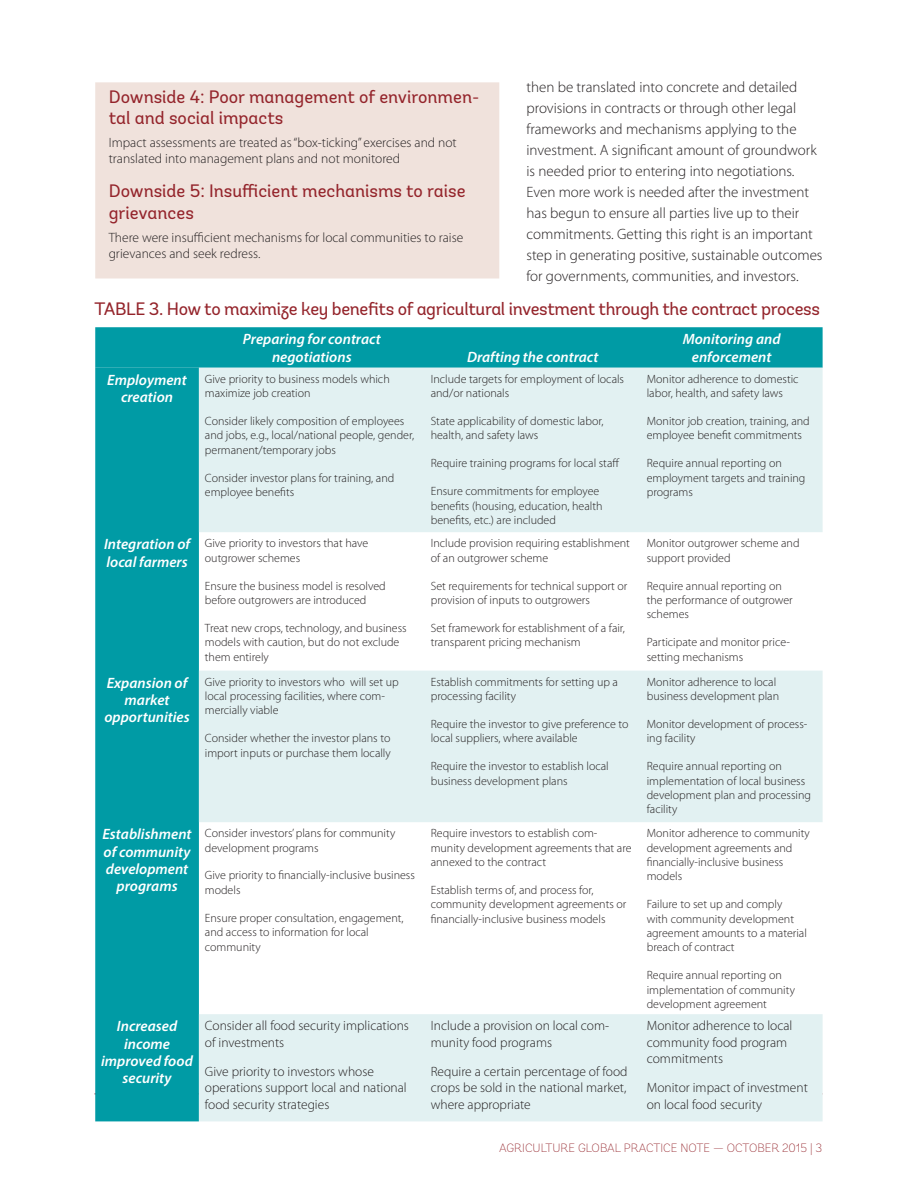
<style>
.page{position:relative;width:918px;height:1188px;background:#fff}
.page>*{position:absolute;margin:0;border:0;box-sizing:border-box;transform-origin:0 0}
.t1{font:18px/21.6px "Andes";letter-spacing:-.005em;color:#94242b}
.t2{font:300 15px/21px "Myriad Pro";color:#231f20}
.t3{font:italic 600 15px/17.2px "Myriad Pro";color:#fff;text-align:center}
.t4{font:300 13.5px/16.2px "Myriad Pro";color:#231f20}
.t5{font:300 12px/14.4px "Myriad Pro";color:#231f20}
.t6{font:200 12px "Andes";color:#94242b}
</style>
<div class="page">
<hr style="left:94px;top:1094px;width:728px;height:1px;background:#94242b">
<div style="left:95px;top:327px;width:728px;height:41px;background:#009ba5"></div>
<div style="left:95px;top:368px;width:104px;height:753px;background:#009ba5"></div>
<svg style="left:199px;top:368px;width:624px;height:753px;fill:#e2f1f2"></svg>
<div style="left:95px;top:82px;width:404px;height:196px;background:#f0e2dc"></div>
<p class="t2" style="left:526px;top:77px;width:298px">then be translated into concrete and detailed provisions in contracts or through other legal frameworks and mechanisms applying to the investment. A significant amount of groundwork is needed prior to entering into negotiations.<br>Even more work is needed after the investment has begun to ensure all parties live up to their commitments. Getting this right is an important step in generating positive, sustainable outcomes for governments, communities, and investors.</p>
<h1 class="t1" style="left:94px;top:298px;width:727px">Table 3. How to maximize key benefits of agricultural investment through the contract process</h1>
<p class="t3" style="left:243px;top:330px;width:139px">Preparing for contract negotiations</p>
<h1 class="t1" style="left:109px;top:86px;width:372px">Downside 4: Poor management of environmen&shy;tal and social impacts</h1>
<p class="t4" style="left:109px;top:134px;width:350px">Impact assessments are treated as “box-ticking” exercises and not translated into management plans and not monitored</p>
<h1 class="t1" style="left:109px;top:180px;width:358px">Downside 5: Insufficient mechanisms to raise grievances</h1>
<p class="t4" style="left:109px;top:229px;width:356px">There were insufficient mechanisms for local communities to raise grievances and seek redress.</p>
<p class="t3" style="left:683px;top:330px;width:99px">Monitoring and enforcement</p>
<p class="t3" style="left:467px;top:348px;width:133px">Drafting the contract</p>
<p class="t3" style="left:107px;top:371px;width:81px">Employment creation</p>
<p class="t5" style="left:205px;top:371px;width:186px">Give priority to business models which maximize job creation</p>
<p class="t5" style="left:205px;top:414px;width:211px">Consider likely composition of employees and jobs, e.g., local/national people, gender, permanent/temporary jobs</p>
<p class="t5" style="left:205px;top:470px;width:191px">Consider investor plans for training, and employee benefits</p>
<p class="t3" style="left:104px;top:535px;width:88px;text-align:left">Integration of local farmers</p>
<p class="t5" style="left:205px;top:536px;width:165px">Give priority to investors that have outgrower schemes</p>
<p class="t5" style="left:205px;top:578px;width:182px">Ensure the business model is resolved before outgrowers are introduced</p>
<p class="t5" style="left:205px;top:620px;width:203px">Treat new crops, technology, and business models with caution, but do not exclude them entirely</p>
<p class="t3" style="left:104px;top:674px;width:87px">Expansion of market opportunities</p>
<p class="t5" style="left:205px;top:674px;width:195px">Give priority to investors who will set up local processing facilities, where com&shy;mercially viable</p>
<p class="t5" style="left:205px;top:731px;width:187px">Consider whether the investor plans to import inputs or purchase them locally</p>
<p class="t3" style="left:103px;top:825px;width:91px">Establishment of community development programs</p>
<p class="t5" style="left:205px;top:826px;width:192px">Consider investors’ plans for community development programs</p>
<p class="t5" style="left:205px;top:868px;width:211px">Give priority to financially-inclusive business models</p>
<p class="t5" style="left:205px;top:910px;width:200px">Ensure proper consultation, engagement, and access to information for local community</p>
<p class="t3" style="left:101px;top:1017px;width:93px">Increased income improved food security</p>
<p class="t4" style="left:205px;top:1018px;width:206px">Consider all food security implications of investments</p>
<p class="t4" style="left:205px;top:1063px;width:203px">Give priority to investors whose operations support local and national food security strategies</p>
<p class="t5" style="left:431px;top:371px;width:195px">Include targets for employment of locals and/or nationals</p>
<p class="t5" style="left:431px;top:414px;width:174px">State applicability of domestic labor, health, and safety laws</p>
<p class="t5" style="left:431px;top:456px;width:190px">Require training programs for local staff</p>
<p class="t5" style="left:431px;top:484px;width:173px">Ensure commitments for employee benefits (housing, education, health benefits, etc.) are included</p>
<p class="t5" style="left:431px;top:536px;width:201px">Include provision requiring establishment of an outgrower scheme</p>
<p class="t5" style="left:431px;top:578px;width:198px">Set requirements for technical support or provision of inputs to outgrowers</p>
<p class="t5" style="left:431px;top:620px;width:196px">Set framework for establishment of a fair, transparent pricing mechanism</p>
<p class="t5" style="left:431px;top:674px;width:189px">Establish commitments for setting up a processing facility</p>
<p class="t5" style="left:431px;top:717px;width:199px">Require the investor to give preference to local suppliers, where available</p>
<p class="t5" style="left:431px;top:759px;width:179px">Require the investor to establish local business development plans</p>
<p class="t5" style="left:431px;top:826px;width:202px">Require investors to establish com&shy;munity development agreements that are annexed to the contract</p>
<p class="t5" style="left:431px;top:883px;width:197px">Establish terms of, and process for, community development agreements or financially-inclusive business models</p>
<p class="t4" style="left:431px;top:1018px;width:180px">Include a provision on local com&shy;munity food programs</p>
<p class="t4" style="left:431px;top:1063px;width:198px;text-align:justify">Require a certain percentage of food crops be sold in the national market, where appropriate</p>
<p class="t5" style="left:647px;top:371px;width:153px">Monitor adherence to domestic labor, health, and safety laws</p>
<p class="t5" style="left:647px;top:414px;width:164px">Monitor job creation, training, and employee benefit commitments</p>
<p class="t5" style="left:647px;top:456px;width:160px">Require annual reporting on employment targets and training programs</p>
<p class="t5" style="left:647px;top:536px;width:154px">Monitor outgrower scheme and support provided</p>
<p class="t5" style="left:647px;top:578px;width:148px">Require annual reporting on the performance of outgrower schemes</p>
<p class="t5" style="left:647px;top:635px;width:145px">Participate and monitor price&shy;setting mechanisms</p>
<p class="t5" style="left:647px;top:674px;width:134px">Monitor adherence to local business development plan</p>
<p class="t5" style="left:647px;top:717px;width:162px">Monitor development of process&shy;ing facility</p>
<p class="t5" style="left:647px;top:759px;width:166px">Require annual reporting on implementation of local business development plan and processing facility</p>
<p class="t5" style="left:647px;top:826px;width:165px">Monitor adherence to community development agreements and financially-inclusive business models</p>
<p class="t5" style="left:647px;top:897px;width:162px">Failure to set up and comply<br>with community development agreement amounts to a material breach of contract</p>
<p class="t5" style="left:647px;top:968px;width:150px">Require annual reporting on implementation of community development agreement</p>
<p class="t4" style="left:647px;top:1018px;width:147px">Monitor adherence to local community food program commitments</p>
<p class="t4" style="left:647px;top:1080px;width:163px">Monitor impact of investment on local food security</p>
<p class="t6" style="left:499px;top:1141px;width:325px">AGRICULTURE GLOBAL PRACTICE NOTE — OCTOBER 2015 | 3</p>
</div>
